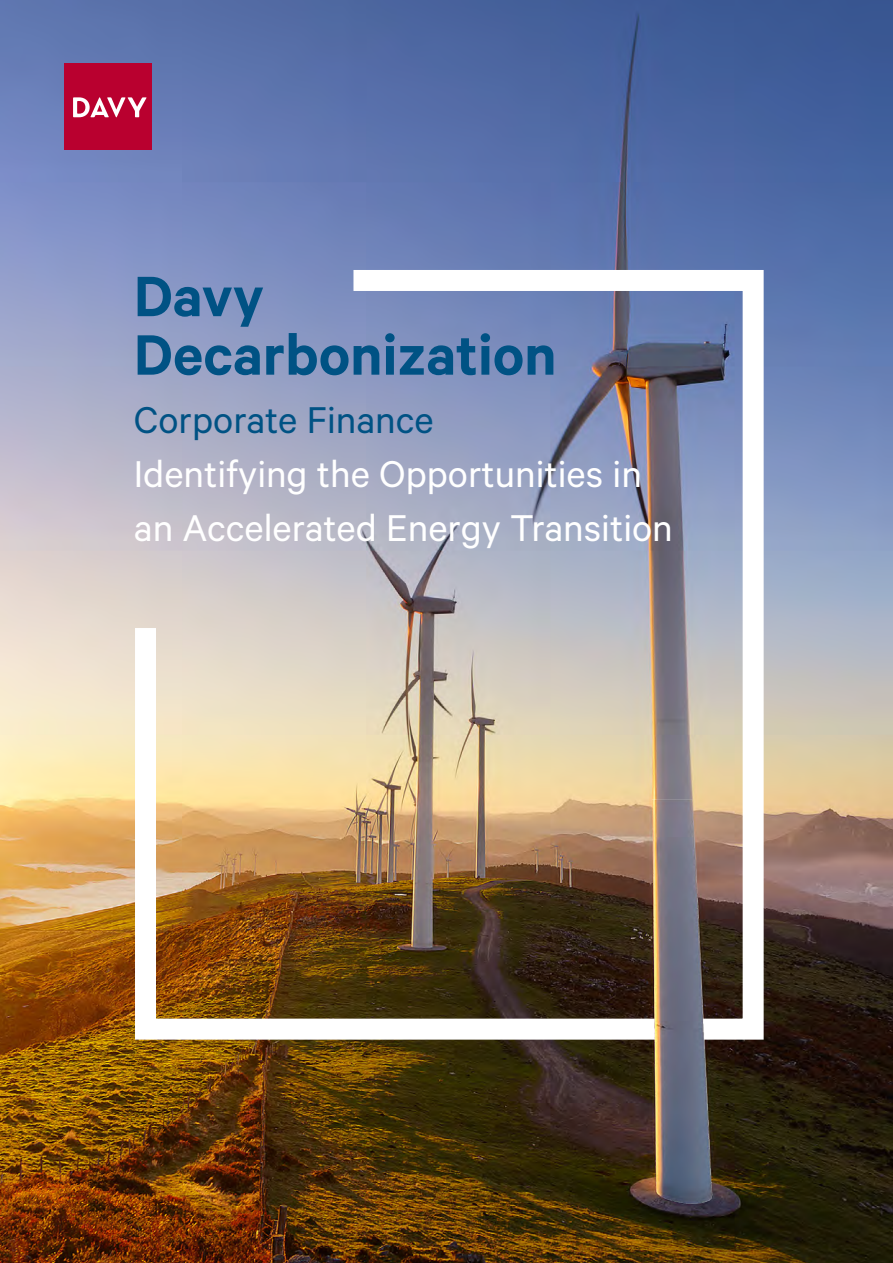
<style>
.page{position:relative;width:893px;height:1263px;background:#fff}
.page>*{position:absolute;margin:0;border:0;box-sizing:border-box;transform-origin:0 0}
.t1{font:600 64.05px/58.5px "Calibre";color:#005284}
.t2{font:42px/54px "Calibre";color:#fff}
.t3{font:42px "Calibre";color:#005284}
</style>
<div class="page">
<img style="left:0;top:0;width:893px;height:1263px">
<div style="left:64px;top:64px;width:88px;height:86px;background:#b9002f"></div>
<svg style="left:73px;top:97px;width:73px;height:20px"></svg>
<svg style="left:124px;top:259px;width:73px;height:791px"></svg>
<img style="left:197px;top:102px;width:696px;height:1161px">
<h1 class="t1" style="left:134px;top:265px;width:424px">Davy<br>Decarbonization</h1>
<p class="t3" style="left:134px;top:396px;width:301px">Corporate Finance</p>
<p class="t2" style="left:134px;top:446px;width:540px">Identifying the Opportunities in an Accelerated Energy Transition</p>
</div>
